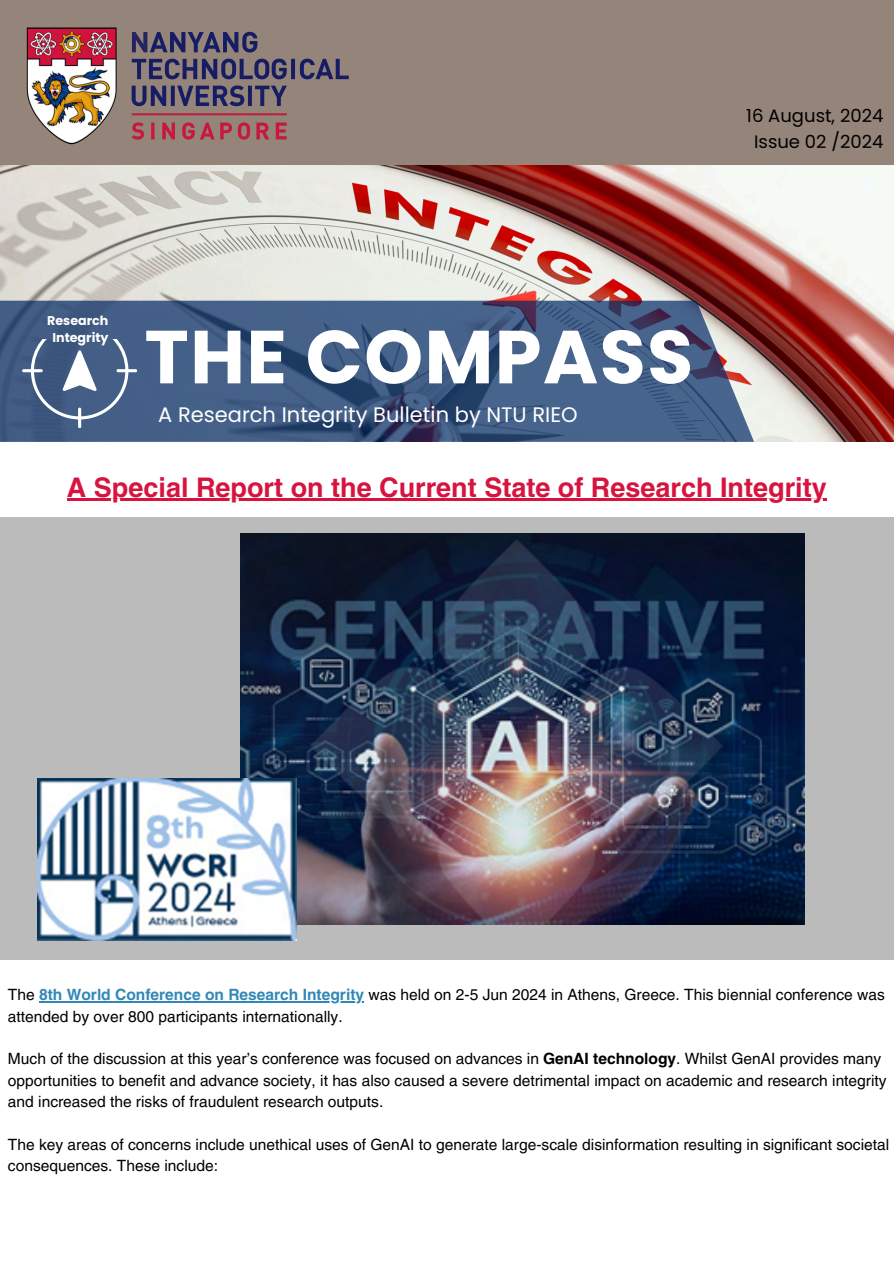
<style>
.page{position:relative;width:894px;height:1264px;background:#fff}
.page>*{position:absolute;margin:0;border:0;box-sizing:border-box;transform-origin:0 0}
.t1{font:700 75px "Poppins";letter-spacing:.02em;color:#fff}
.t2{font:700 27px "Helvetica LT Pro";color:#d71440}
.t3{font:21px "Poppins";color:#fff}
.t4{font:18px "Poppins";color:#000}
.t5{font:15.6px/21.3px "Helvetica LT Pro";color:#000}
.t6{font:700 12.6px/17.2px "Poppins";color:#fff;text-align:center}
.s1{font-weight:700;color:#3188b7}
.s2{font-weight:700}
</style>
<div class="page">
<img style="left:0;top:165px;width:893px;height:276px">
<div style="left:0;top:0;width:893px;height:165px;background:#958479"></div>
<svg style="left:0;top:301px;width:753px;height:141px;background:#445d83"></svg>
<img style="left:26px;top:27px;width:323px;height:118px">
<svg style="left:22px;top:339px;width:114px;height:89px;background:#5c7395"></svg>
<div style="left:0;top:517px;width:893px;height:443px;background:#bbb"></div>
<img style="left:240px;top:533px;width:564px;height:391px">
<img style="left:37px;top:778px;width:259px;height:162px">
<hr style="left:67px;top:499px;width:759px;height:2px;background:#d71440">
<hr style="left:39px;top:1001px;width:325px;height:1px;background:#3188b7">
<h3 class="t4" style="left:746px;top:103px;width:138px">16 August, 2024</h3>
<h2 class="t4" style="left:754px;top:129px;width:131px">Issue 02 /2024</h2>
<h5 class="t6" style="left:47px;top:312px;width:63px">Research<br>Integrity</h5>
<h4 class="t1" style="left:144px;top:304px;width:550px">THE COMPASS</h4>
<p class="t3" style="left:158px;top:400px;width:421px">A Research Integrity Bulletin by NTU RIEO</p>
<p class="t2" style="left:67px;top:477px;width:761px">A Special Report on the Current State of Research Integrity</p>
<p class="t5" style="left:8px;top:985px;width:878px">The <span class="s1">8th World Conference on Research Integrity</span> was held on 2-5 Jun 2024 in Athens, Greece. This biennial conference was</p>
<p class="t5" style="left:8px;top:1007px;width:336px">attended by over 800 participants internationally.</p>
<p class="t5" style="left:8px;top:1049px;width:879px">Much of the discussion at this year’s conference was focused on advances in <span class="s2">GenAI technology</span>. Whilst GenAI provides many opportunities to benefit and advance society, it has also caused a severe detrimental impact on academic and research integrity and increased the risks of fraudulent research outputs.</p>
<p class="t5" style="left:8px;top:1135px;width:882px">The key areas of concerns include unethical uses of GenAI to generate large-scale disinformation resulting in significant societal consequences. These include:</p>
</div>
